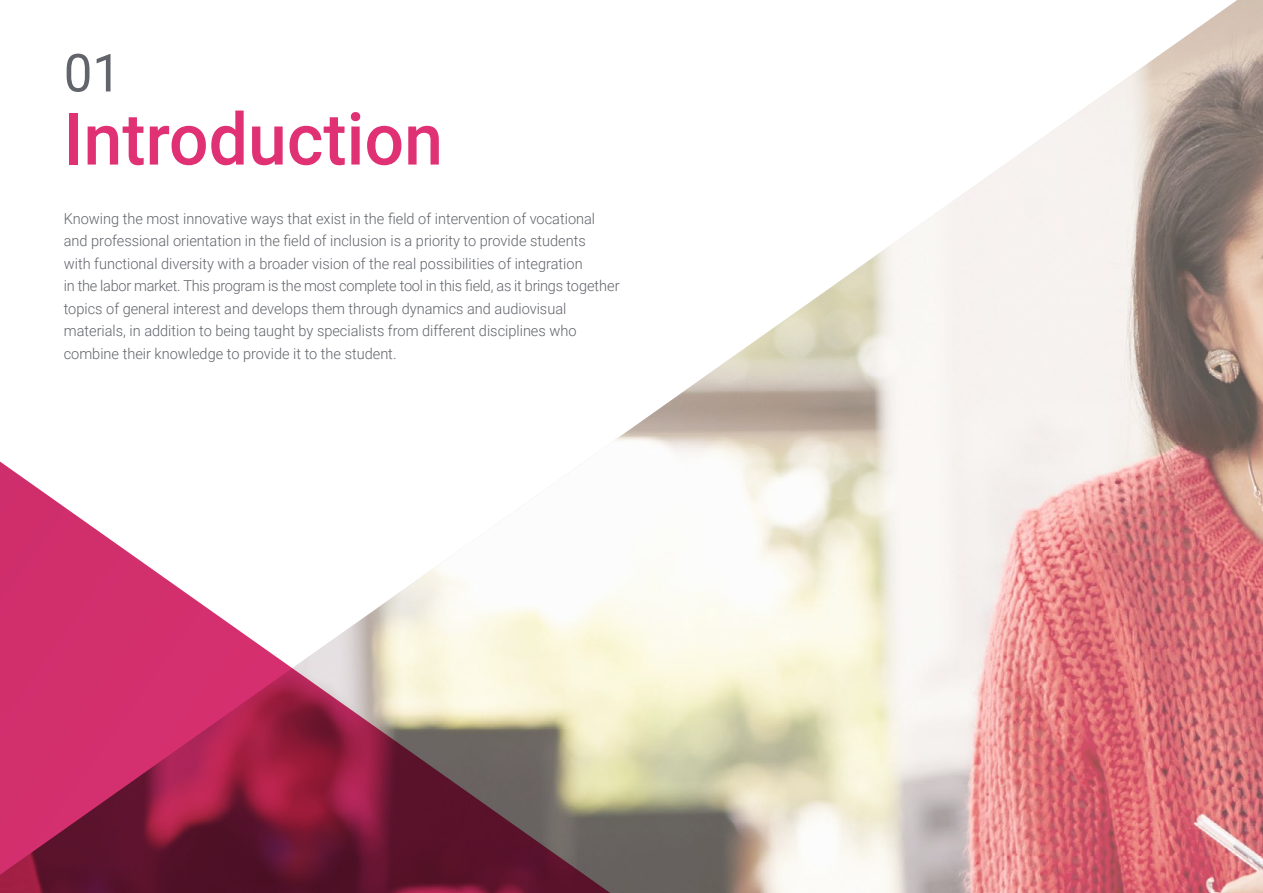
<style>
.page{position:relative;width:1263px;height:893px;background:#fff}
.page>*{position:absolute;margin:0;border:0;box-sizing:border-box;transform-origin:0 0}
.t1{font:500 72px "Roboto";color:#df3174}
.t2{font:52.5px "Roboto";color:#61646a}
.t3{font:300 15px/22.5px "Roboto";color:#61646a}
</style>
<div class="page">
<img style="left:614px;top:0;width:649px;height:893px">
<svg style="left:0;top:446px;width:640px;height:447px"></svg>
<h2 class="t2" style="left:64px;top:36px;width:59px">01</h2>
<h1 class="t1" style="left:64px;top:89px;width:381px">Introduction</h1>
<p class="t3" style="left:64px;top:207px;width:557px">Knowing the most innovative ways that exist in the field of intervention of vocational and professional orientation in the field of inclusion is a priority to provide students<br>with functional diversity with a broader vision of the real possibilities of integration<br>in the labor market. This program is the most complete tool in this field, as it brings together topics of general interest and develops them through dynamics and audiovisual materials, in addition to being taught by specialists from different disciplines who combine their knowledge to provide it to the student.</p>
</div>
